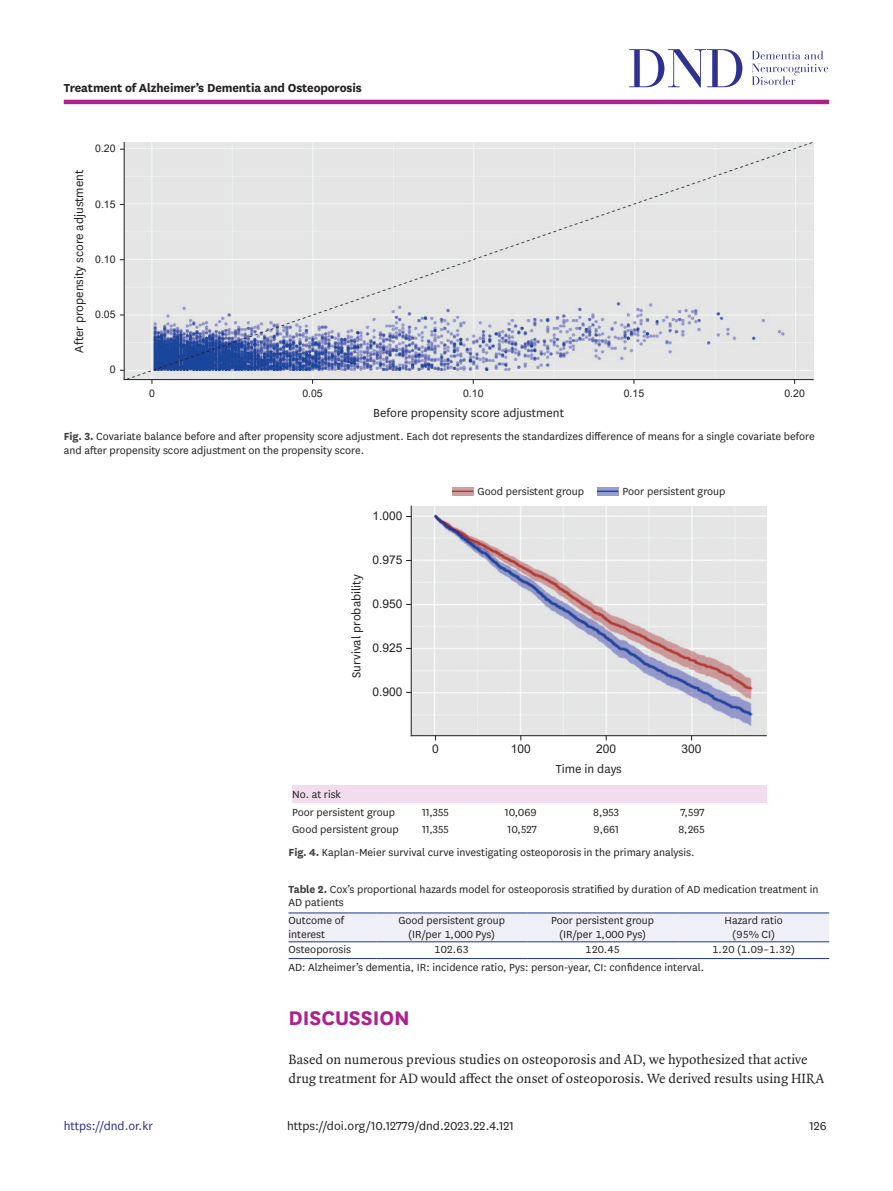
<style>
.page{position:relative;width:893px;height:1191px;background:#fff}
.page>*{position:absolute;margin:0;border:0;box-sizing:border-box;transform-origin:0 0}
.body_title1{font:700 23.1px "National";color:#ad208e}
.body_p_first{font:14.25px/19.5px "Quadraat OT";color:#231f20}
.t1{font:13.5px "National";color:#231f20}
.t2{font:700 13.5px "National";letter-spacing:-.01em;color:#231f20}
.t3{font:13.5px "National";color:#2e3092}
.t4{font:12px/13.5px "National";color:#231f20}
.t5{font:12px "Arial";color:#231f20}
.t6{font:10.5px "Arial";color:#231f20}
.s1{font-weight:700;color:#3e3e3f}
</style>
<div class="page">
<hr style="left:64px;top:100px;width:765px;height:4px;background:#ad208e">
<svg style="left:629px;top:49px;width:113px;height:39px"></svg>
<svg style="left:752px;top:50px;width:76px;height:35px"></svg>
<img style="left:125px;top:143px;width:688px;height:236px">
<hr style="left:124px;top:143px;width:1px;height:236px;background:#231f20">
<hr style="left:124px;top:379px;width:689px;height:1px;background:#231f20">
<img style="left:412px;top:506px;width:354px;height:229px">
<hr style="left:411px;top:735px;width:355px;height:1px;background:#231f20">
<hr style="left:411px;top:506px;width:1px;height:229px;background:#231f20">
<div style="left:292px;top:785px;width:474px;height:17px;background:#f2ddee"></div>
<div style="left:452px;top:487px;width:21px;height:8px;background:#cb9fa2"></div>
<hr style="left:452px;top:490px;width:21px;height:2px;background:#b33e35">
<div style="left:597px;top:487px;width:21px;height:8px;background:#979ecf"></div>
<hr style="left:597px;top:490px;width:21px;height:2px;background:#20489e">
<div style="left:289px;top:913px;width:540px;height:28px;background:#eff0f7"></div>
<hr style="left:289px;top:912px;width:87px;height:1px;background:#253f8e">
<hr style="left:376px;top:912px;width:151px;height:1px;background:#253f8e">
<hr style="left:527px;top:912px;width:151px;height:1px;background:#253f8e">
<hr style="left:678px;top:912px;width:151px;height:1px;background:#253f8e">
<hr style="left:289px;top:941px;width:87px;height:1px;background:#253f8e">
<hr style="left:376px;top:941px;width:151px;height:1px;background:#253f8e">
<hr style="left:527px;top:941px;width:151px;height:1px;background:#253f8e">
<hr style="left:678px;top:941px;width:151px;height:1px;background:#253f8e">
<hr style="left:289px;top:958px;width:87px;height:1px;background:#253f8e">
<hr style="left:376px;top:958px;width:151px;height:1px;background:#253f8e">
<hr style="left:527px;top:958px;width:151px;height:1px;background:#253f8e">
<hr style="left:678px;top:958px;width:151px;height:1px;background:#253f8e">
<p class="t2" style="left:64px;top:78px;width:299px">Treatment of Alzheimer’s Dementia and Osteoporosis</p>
<p class="t1" style="left:70px;top:352px;width:184px;rotate:-90deg">After propensity score adjustment</p>
<p class="t6" style="left:95px;top:141px;width:22px">0.20</p>
<p class="t6" style="left:95px;top:197px;width:22px">0.15</p>
<p class="t6" style="left:95px;top:252px;width:22px">0.10</p>
<p class="t6" style="left:95px;top:307px;width:22px">0.05</p>
<p class="t6" style="left:110px;top:362px;width:7px">0</p>
<p class="t6" style="left:302px;top:386px;width:22px">0.05</p>
<p class="t6" style="left:463px;top:386px;width:22px">0.10</p>
<p class="t6" style="left:624px;top:386px;width:22px">0.15</p>
<p class="t6" style="left:784px;top:386px;width:22px">0.20</p>
<p class="t4" style="left:64px;top:429px;width:752px"><span class="s1">Fig. 3.</span> Covariate balance before and after propensity score adjustment. Each dot represents the standardizes difference of means for a single covariate before and after propensity score adjustment on the propensity score.</p>
<p class="t6" style="left:149px;top:386px;width:7px">0</p>
<p class="t1" style="left:373px;top:404px;width:192px">Before propensity score adjustment</p>
<p class="t1" style="left:347px;top:678px;width:105px;rotate:-90deg">Survival probability</p>
<p class="t5" style="left:372px;top:507px;width:32px">1.000</p>
<p class="t5" style="left:372px;top:551px;width:32px">0.975</p>
<p class="t5" style="left:372px;top:595px;width:32px">0.950</p>
<p class="t5" style="left:372px;top:639px;width:32px">0.925</p>
<p class="t5" style="left:372px;top:683px;width:32px">0.900</p>
<p class="t4" style="left:292px;top:786px;width:51px">No. at risk</p>
<p class="t4" style="left:292px;top:803px;width:108px;line-height:16.8px">Poor persistent group<br>Good persistent group</p>
<p class="t4" style="left:477px;top:483px;width:108px">Good persistent group</p>
<p class="t4" style="left:622px;top:483px;width:104px">Poor persistent group</p>
<p class="t5" style="left:432px;top:740px;width:8px">0</p>
<p class="t5" style="left:511px;top:740px;width:22px">100</p>
<p class="t5" style="left:596px;top:740px;width:22px">200</p>
<p class="t5" style="left:682px;top:740px;width:22px">300</p>
<p class="t1" style="left:556px;top:760px;width:68px">Time in days</p>
<p class="t4" style="left:422px;top:803px;width:28px;line-height:16.8px">11,355<br>11,355</p>
<p class="t4" style="left:505px;top:803px;width:33px;line-height:16.8px">10,069<br>10,527</p>
<p class="t4" style="left:593px;top:803px;width:27px;line-height:16.8px">8,953<br>9,661</p>
<p class="t4" style="left:678px;top:803px;width:28px;line-height:16.8px">7,597<br>8,265</p>
<p class="t3" style="left:64px;top:1116px;width:91px">https://dnd.or.kr</p>
<p class="t4" style="left:289px;top:845px;width:407px"><span class="s1">Fig. 4.</span> Kaplan-Meier survival curve investigating osteoporosis in the primary analysis.</p>
<p class="t4" style="left:289px;top:882px;width:531px"><span class="s1">Table 2.</span> Cox’s proportional hazards model for osteoporosis stratified by duration of AD medication treatment in<br>AD patients</p>
<p class="t4" style="left:289px;top:913px;width:57px">Outcome of interest</p>
<p class="t4" style="left:398px;top:913px;width:108px;text-align:center">Good persistent group (IR/per 1,000 Pys)</p>
<p class="t4" style="left:551px;top:913px;width:104px;text-align:center">Poor persistent group (IR/per 1,000 Pys)</p>
<p class="t4" style="left:724px;top:913px;width:60px;text-align:center">Hazard ratio (95% CI)</p>
<p class="t4" style="left:289px;top:942px;width:64px">Osteoporosis</p>
<p class="t4" style="left:434px;top:942px;width:37px">102.63</p>
<p class="t4" style="left:585px;top:942px;width:37px">120.45</p>
<p class="t4" style="left:712px;top:942px;width:84px">1.20 (1.09–1.32)</p>
<p class="t4" style="left:289px;top:960px;width:417px">AD: Alzheimer’s dementia, IR: incidence ratio, Pys: person-year, CI: confidence interval.</p>
<p class="body_title1" style="left:289px;top:1001px;width:123px">DISCUSSION</p>
<p class="body_p_first" style="left:289px;top:1049px;width:537px">Based on numerous previous studies on osteoporosis and AD, we hypothesized that active drug treatment for AD would affect the onset of osteoporosis. We derived results using HIRA</p>
<p class="t1" style="left:287px;top:1116px;width:228px">https://doi.org/10.12779/dnd.2023.22.4.121</p>
<p class="t1" style="left:810px;top:1116px;width:19px">126</p>
</div>
